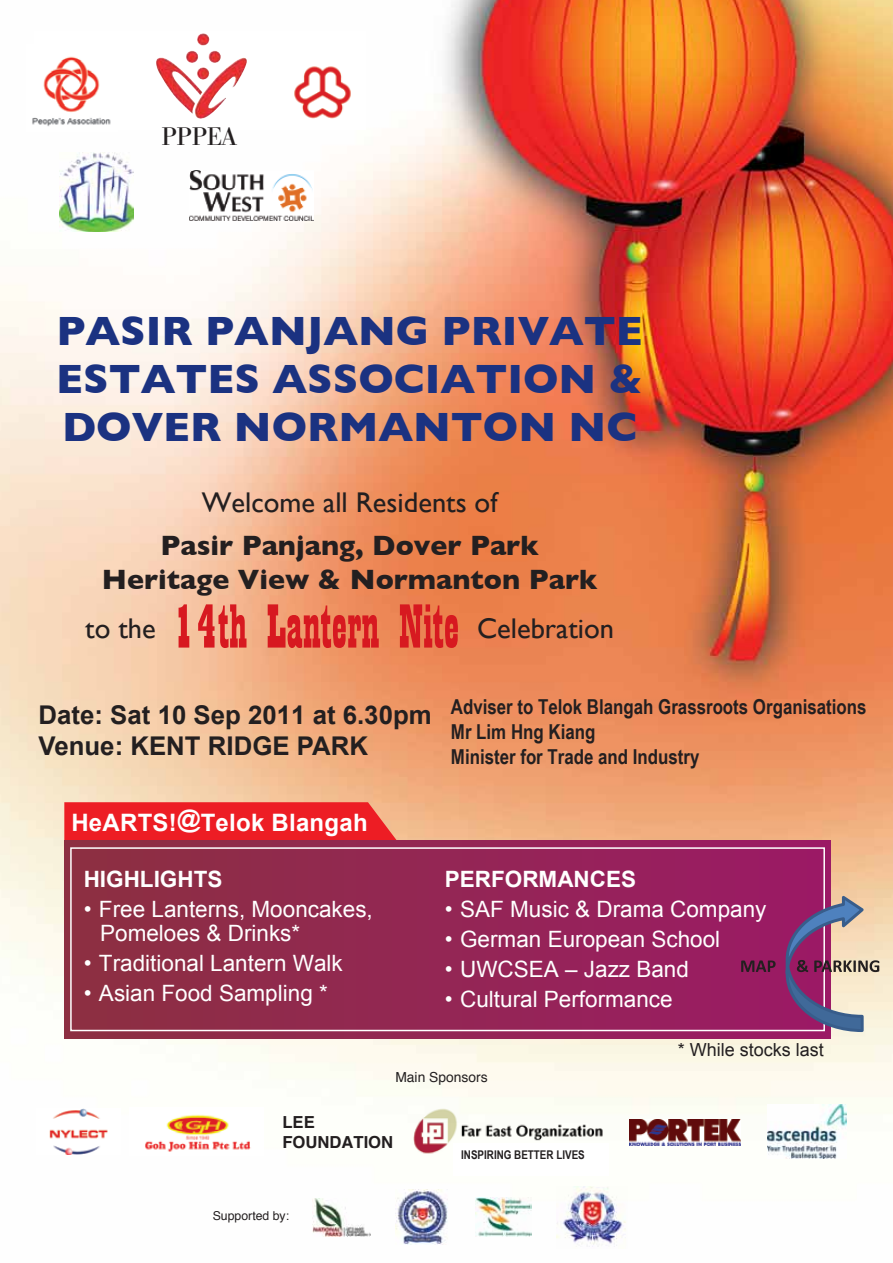
<style>
.page{position:relative;width:893px;height:1263px;background:#fff}
.page>*{position:absolute;margin:0;border:0;box-sizing:border-box;transform-origin:0 0}
.t1{font:700 41.7px/48px "Gill Sans";color:#1b3281;text-align:justify}
.t2{font:700 28.5px/34.2px "Gill Sans";color:#231f20;text-align:center}
.t3{font:28.5px "Gill Sans";color:#231f20}
.t4{font:700 25.8px/31px "Arial";color:#231f20}
.t5{font:25.05px "Bodoni BE";color:#231f20}
.t6{font:700 24px "Arial";letter-spacing:.01em;color:#fff}
.t7{font:22.5px/24px "Arial";color:#fff}
.t8{font:700 22.5px "Arial";color:#fff}
.t9{font:700 20.55px/24.8px "Arial Narrow";color:#231f20}
.t10{font:18px "Arial";color:#231f20}
.t11{font:700 16.65px/20px "Helvetica";color:#231f20}
.t12{font:13.8px "Helvetica";color:#231f20}
.t13{font:12.3px "Helvetica";color:#231f20}
.t14{font:700 12px "Arial Narrow";color:#231f20}
</style>
<div class="page">
<img style="left:0;top:0;width:893px;height:1238px">
<img style="left:411px;top:1106px;width:194px;height:54px">
<div style="left:453px;top:1143px;width:155px;height:33px;background:#fff"></div>
<svg style="left:64px;top:802px;width:333px;height:38px;background:#ed2529"></svg>
<div style="left:64px;top:840px;width:767px;height:198px;background:linear-gradient(to right,#8c3041,#9b1a66)"></div>
<div style="left:70px;top:847px;width:755px;height:184px;border:2px solid #fff"></div>
<div style="left:35px;top:31px;width:331px;height:99px;background:#fff"></div>
<img style="left:294px;top:66px;width:57px;height:53px">
<img style="left:60px;top:153px;width:73px;height:79px">
<img style="left:190px;top:170px;width:123px;height:51px">
<img style="left:630px;top:1120px;width:110px;height:26px">
<img style="left:37px;top:1108px;width:84px;height:46px">
<img style="left:130px;top:1107px;width:134px;height:48px">
<img style="left:767px;top:1104px;width:79px;height:55px">
<img style="left:312px;top:1198px;width:59px;height:38px">
<img style="left:396px;top:1190px;width:53px;height:55px">
<img style="left:475px;top:1198px;width:57px;height:39px">
<img style="left:557px;top:1186px;width:71px;height:61px">
<img style="left:189px;top:33px;width:32px;height:30px">
<img style="left:27px;top:44px;width:91px;height:88px">
<svg style="left:741px;top:960px;width:35px;height:12px"></svg>
<svg style="left:784px;top:892px;width:95px;height:141px;background:#a97e95"></svg>
<svg style="left:179px;top:604px;width:10px;height:43px"></svg>
<svg style="left:198px;top:604px;width:48px;height:44px;background:#e46457"></svg>
<svg style="left:268px;top:604px;width:111px;height:44px;background:#e25643"></svg>
<svg style="left:400px;top:604px;width:58px;height:44px;background:#df4534"></svg>
<p class="t5" style="left:162px;top:122px;width:77px">PPPEA</p>
<h1 class="t1" style="left:56px;top:307px;width:588px">PASIR PANJANG PRIVATE ESTATES ASSOCIATION &amp; DOVER NORMANTON NC</h1>
<p class="t3" style="left:202px;top:485px;width:297px">Welcome all Residents of</p>
<p class="t2" style="left:102px;top:528px;width:497px">Pasir Panjang, Dover Park<br>Heritage View &amp; Normanton Park</p>
<p class="t3" style="left:85px;top:611px;width:72px">to the</p>
<p class="t3" style="left:477px;top:611px;width:139px">Celebration</p>
<p class="t4" style="left:39px;top:700px;width:395px">Date: Sat 10 Sep 2011 at 6.30pm<br>Venue: KENT RIDGE PARK</p>
<p class="t9" style="left:451px;top:694px;width:417px">Adviser to Telok Blangah Grassroots Organisations<br>Mr Lim Hng Kiang<br>Minister for Trade and Industry</p>
<p class="t6" style="left:71px;top:807px;width:298px">HeARTS!@Telok Blangah</p>
<p class="t8" style="left:84px;top:864px;width:140px">HIGHLIGHTS</p>
<p class="t7" style="left:100px;top:897px;width:274px;text-indent:-16px">• Free Lanterns, Mooncakes,<br>Pomeloes &amp; Drinks*</p>
<p class="t7" style="left:84px;top:951px;width:261px">• Traditional Lantern Walk</p>
<p class="t7" style="left:84px;top:981px;width:246px">• Asian Food Sampling *</p>
<p class="t8" style="left:445px;top:864px;width:193px">PERFORMANCES</p>
<p class="t7" style="left:445px;top:897px;width:323px">• SAF Music &amp; Drama Company</p>
<p class="t7" style="left:445px;top:927px;width:277px">• German European School</p>
<p class="t7" style="left:445px;top:957px;width:246px">• UWCSEA – Jazz Band</p>
<p class="t7" style="left:445px;top:987px;width:229px">• Cultural Performance</p>
<p class="t10" style="left:678px;top:1037px;width:148px">* While stocks last</p>
<p class="t12" style="left:395px;top:1067px;width:94px">Main Sponsors</p>
<p class="t11" style="left:282px;top:1112px;width:112px">LEE<br>FOUNDATION</p>
<p class="t13" style="left:213px;top:1206px;width:78px">Supported by:</p>
<p class="t14" style="left:461px;top:1145px;width:125px">INSPIRING BETTER LIVES</p>
</div>
